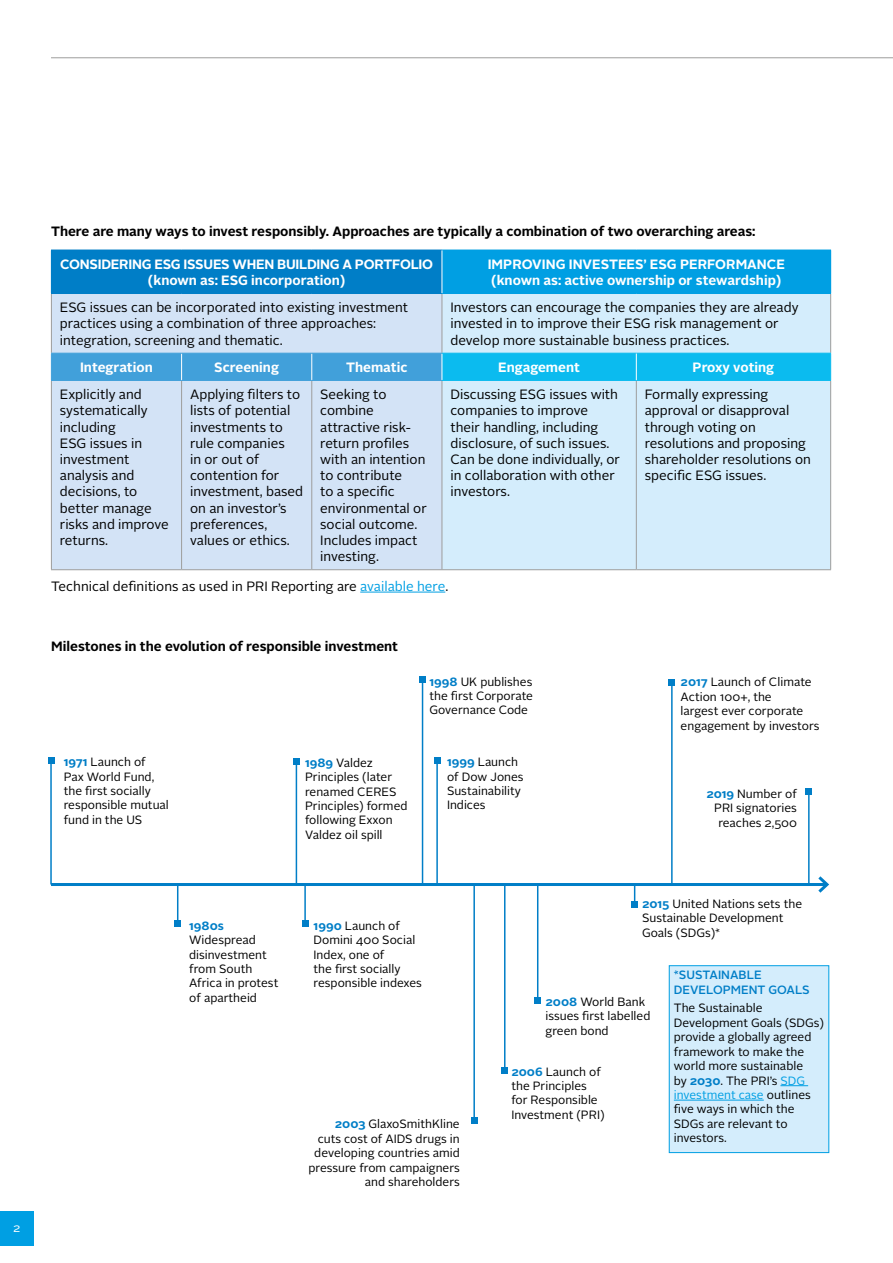
<style>
.page{position:relative;width:893px;height:1263px;background:#fff}
.page>*{position:absolute;margin:0;border:0;box-sizing:border-box;transform-origin:0 0}
.t1{font:13.5px/16.2px "Alright Sans";color:#000}
.t2{font:700 13.5px "Alright Sans";color:#000}
.t3{font:700 13.5px/16.2px "Alright Sans";color:#fff}
.t4{font:700 13.5px/16.2px "Alright Sans";letter-spacing:-.02em;color:#fff;text-align:center}
.t5{font:12px/14.4px "Alright Sans";color:#000}
.t6{font:500 12px/14.4px "Alright Sans";color:#007ec7}
.t7{font:700 12px "Alright Sans";color:#007ec7}
.t8{font:12px "Alright Sans";color:#fff}
.s1{color:#009fe3}
.s2{font-weight:700;color:#007ec7}
</style>
<div class="page">
<hr style="left:51px;top:57px;width:842px;height:1px;background:#9d9d9c">
<div style="left:0;top:1212px;width:34px;height:34px;background:#009fe3"></div>
<div style="left:51px;top:250px;width:391px;height:43px;background:#007ec7"></div>
<div style="left:442px;top:250px;width:389px;height:43px;background:#009fe3"></div>
<div style="left:52px;top:294px;width:390px;height:275px;background:#d3e3f6"></div>
<div style="left:443px;top:294px;width:387px;height:275px;background:#d4edfc"></div>
<hr style="left:51px;top:294px;width:1px;height:59px;background:#9d9d9c">
<hr style="left:442px;top:294px;width:1px;height:59px;background:#9d9d9c">
<hr style="left:830px;top:294px;width:1px;height:59px;background:#9d9d9c">
<hr style="left:51px;top:381px;width:1px;height:188px;background:#9d9d9c">
<hr style="left:181px;top:381px;width:1px;height:188px;background:#9d9d9c">
<hr style="left:311px;top:381px;width:1px;height:188px;background:#9d9d9c">
<hr style="left:442px;top:381px;width:1px;height:188px;background:#9d9d9c">
<hr style="left:636px;top:381px;width:1px;height:188px;background:#9d9d9c">
<hr style="left:830px;top:381px;width:1px;height:188px;background:#9d9d9c">
<hr style="left:51px;top:569px;width:131px;height:1px;background:#9d9d9c">
<hr style="left:182px;top:569px;width:130px;height:1px;background:#9d9d9c">
<hr style="left:312px;top:569px;width:130px;height:1px;background:#9d9d9c">
<hr style="left:442px;top:569px;width:194px;height:1px;background:#9d9d9c">
<hr style="left:636px;top:569px;width:195px;height:1px;background:#9d9d9c">
<hr style="left:51px;top:293px;width:131px;height:1px;background:#007ec7">
<hr style="left:182px;top:293px;width:130px;height:1px;background:#007ec7">
<hr style="left:312px;top:293px;width:130px;height:1px;background:#007ec7">
<hr style="left:442px;top:293px;width:194px;height:1px;background:#009fe3">
<hr style="left:636px;top:293px;width:195px;height:1px;background:#009fe3">
<hr style="left:442px;top:250px;width:1px;height:43px;background:#fff">
<hr style="left:442px;top:380px;width:194px;height:1px;background:#0bbbef">
<hr style="left:636px;top:380px;width:195px;height:1px;background:#0bbbef">
<hr style="left:51px;top:380px;width:131px;height:1px;background:#41a0da">
<hr style="left:182px;top:380px;width:130px;height:1px;background:#41a0da">
<hr style="left:312px;top:380px;width:130px;height:1px;background:#41a0da">
<svg style="left:51px;top:353px;width:780px;height:27px;background:#2aafe4"></svg>
<hr style="left:360px;top:592px;width:85px;height:1px;background:#009fe3">
<hr style="left:51px;top:883px;width:776px;height:3px;background:#007ec7">
<svg style="left:818px;top:876px;width:11px;height:17px"></svg>
<hr style="left:50px;top:760px;width:2px;height:124px;background:#007ec7">
<svg style="left:48px;top:757px;width:6px;height:6px"></svg>
<hr style="left:296px;top:761px;width:1px;height:123px;background:#007ec7">
<svg style="left:293px;top:758px;width:6px;height:6px"></svg>
<hr style="left:422px;top:679px;width:1px;height:205px;background:#007ec7">
<svg style="left:420px;top:676px;width:6px;height:6px"></svg>
<svg style="left:632px;top:886px;width:6px;height:22px"></svg>
<hr style="left:537px;top:885px;width:1px;height:115px;background:#007ec7">
<svg style="left:535px;top:997px;width:6px;height:6px"></svg>
<hr style="left:504px;top:885px;width:1px;height:185px;background:#007ec7">
<svg style="left:502px;top:1067px;width:6px;height:6px"></svg>
<hr style="left:304px;top:884px;width:2px;height:39px;background:#007ec7">
<svg style="left:302px;top:920px;width:6px;height:6px"></svg>
<hr style="left:473px;top:885px;width:2px;height:235px;background:#007ec7">
<svg style="left:471px;top:1117px;width:6px;height:6px"></svg>
<hr style="left:436px;top:761px;width:2px;height:123px;background:#007ec7">
<svg style="left:434px;top:758px;width:6px;height:6px"></svg>
<hr style="left:671px;top:682px;width:2px;height:202px;background:#007ec7">
<svg style="left:669px;top:679px;width:6px;height:6px"></svg>
<hr style="left:808px;top:792px;width:2px;height:92px;background:#007ec7">
<svg style="left:806px;top:789px;width:6px;height:6px"></svg>
<hr style="left:177px;top:884px;width:1px;height:39px;background:#007ec7">
<svg style="left:175px;top:920px;width:6px;height:6px"></svg>
<div style="left:669px;top:966px;width:160px;height:186px;background:#d4edfc"></div>
<svg style="left:780px;top:1085px;width:28px;height:1px"></svg>
<hr style="left:674px;top:1100px;width:90px;height:1px;background:#009fe3">
<div style="left:669px;top:965px;width:160px;height:188px;border:1px solid #009fe3"></div>
<p class="t8" style="left:13px;top:1220px;width:9px">2</p>
<p class="t2" style="left:51px;top:222px;width:706px">There are many ways to invest responsibly. Approaches are typically a combination of two overarching areas:</p>
<p class="t4" style="left:60px;top:256px;width:374px">CONSIDERING ESG ISSUES WHEN BUILDING A PORTFOLIO (known as: ESG incorporation)</p>
<p class="t3" style="left:488px;top:256px;width:299px">IMPROVING INVESTEES’ ESG PERFORMANCE (known as: active ownership or stewardship)</p>
<p class="t1" style="left:60px;top:300px;width:350px">ESG issues can be incorporated into existing investment practices using a combination of three approaches: integration, screening and thematic.</p>
<p class="t1" style="left:450px;top:300px;width:350px">Investors can encourage the companies they are already invested in to improve their ESG risk management or develop more sustainable business practices.</p>
<p class="t3" style="left:80px;top:359px;width:74px">Integration</p>
<p class="t3" style="left:214px;top:359px;width:66px">Screening</p>
<p class="t3" style="left:346px;top:359px;width:63px">Thematic</p>
<p class="t3" style="left:498px;top:359px;width:83px">Engagement</p>
<p class="t3" style="left:693px;top:359px;width:83px">Proxy voting</p>
<p class="t1" style="left:60px;top:387px;width:110px">Explicitly and systematically including<br>ESG issues in investment analysis and decisions, to better manage risks and improve returns.</p>
<p class="t1" style="left:190px;top:387px;width:115px">Applying filters to lists of potential investments to rule companies<br>in or out of contention for investment, based on an investor’s preferences, values or ethics.</p>
<p class="t1" style="left:320px;top:387px;width:108px">Seeking to combine attractive risk&shy;return profiles with an intention to contribute<br>to a specific environmental or social outcome.<br>Includes impact investing.</p>
<p class="t1" style="left:450px;top:387px;width:171px">Discussing ESG issues with companies to improve their handling, including disclosure, of such issues.<br>Can be done individually, or in collaboration with other investors.</p>
<p class="t1" style="left:645px;top:387px;width:168px">Formally expressing approval or disapproval through voting on resolutions and proposing shareholder resolutions on specific ESG issues.</p>
<p class="t1" style="left:51px;top:578px;width:399px">Technical definitions as used in PRI Reporting are <span class="s1">available here</span>.</p>
<p class="t2" style="left:51px;top:637px;width:348px">Milestones in the evolution of responsible investment</p>
<p class="t5" style="left:64px;top:755px;width:107px"><span class="s2">1971</span> Launch of<br>Pax World Fund, the first socially responsible mutual fund in the US</p>
<p class="t5" style="left:305px;top:755px;width:104px"><span class="s2">1989</span> Valdez<br>Principles (later renamed CERES<br>Principles) formed following Exxon<br>Valdez oil spill</p>
<p class="t5" style="left:429px;top:674px;width:105px;text-align:justify"><span class="s2">1998</span> UK publishes the first Corporate Governance Code</p>
<p class="t5" style="left:447px;top:755px;width:78px"><span class="s2">1999</span> Launch of Dow Jones<br>Sustainability<br>Indices</p>
<p class="t5" style="left:681px;top:675px;width:140px"><span class="s2">2017</span> Launch of Climate<br>Action 100+, the<br>largest ever corporate engagement by investors</p>
<p class="t5" style="left:706px;top:787px;width:92px;text-align:right"><span class="s2">2019</span> Number of<br>PRI signatories reaches 2,500</p>
<p class="t7" style="left:189px;top:917px;width:36px">1980s</p>
<p class="t5" style="left:189px;top:933px;width:91px">Widespread disinvestment from South<br>Africa in protest of apartheid</p>
<p class="t5" style="left:314px;top:919px;width:110px"><span class="s2">1990</span> Launch of<br>Domini 400 Social<br>Index, one of<br>the first socially responsible indexes</p>
<p class="t5" style="left:308px;top:1117px;width:153px;text-align:right"><span class="s2">2003</span> GlaxoSmithKline cuts cost of AIDS drugs in developing countries amid pressure from campaigners and shareholders</p>
<p class="t5" style="left:642px;top:897px;width:161px"><span class="s2">2015</span> United Nations sets the<br>Sustainable Development<br>Goals (SDGs)*</p>
<p class="t5" style="left:546px;top:995px;width:106px"><span class="s2">2008</span> World Bank issues first labelled green bond</p>
<p class="t5" style="left:511px;top:1064px;width:95px"><span class="s2">2006</span> Launch of the Principles for Responsible<br>Investment (PRI)</p>
<p class="t6" style="left:674px;top:968px;width:137px">*SUSTAINABLE<br>DEVELOPMENT GOALS</p>
<p class="t5" style="left:674px;top:1001px;width:152px">The Sustainable<br>Development Goals (SDGs) provide a globally agreed framework to make the world more sustainable<br>by <span class="s2">2030</span>. The PRI’s <span class="s1">SDG investment case</span> outlines five ways in which the<br>SDGs are relevant to investors.</p>
</div>
